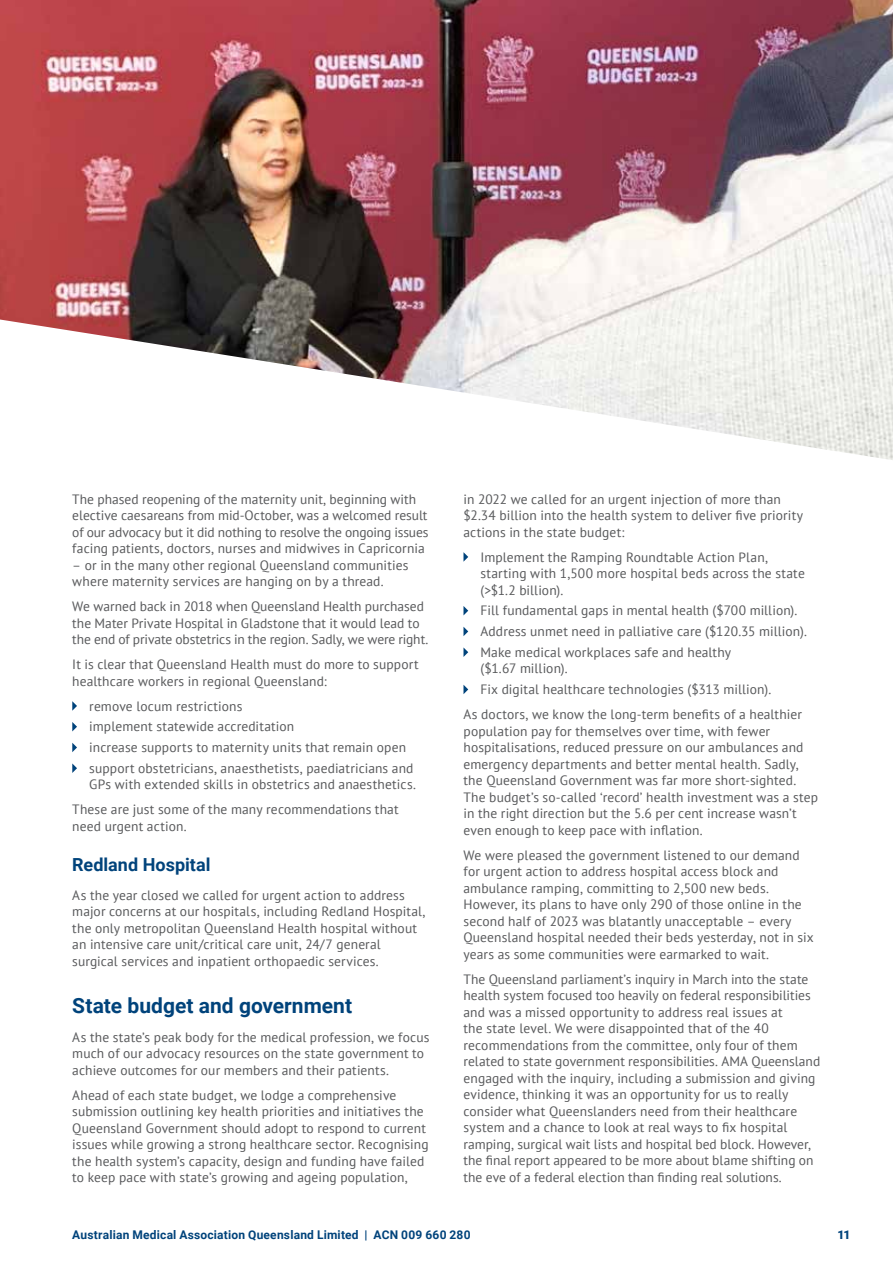
<style>
.page{position:relative;width:893px;height:1263px;background:#fff}
.page>*{position:absolute;margin:0;border:0;box-sizing:border-box;transform-origin:0 0}
.t1{font:700 21px "Roboto";color:#00437b}
.t2{font:700 18px "Roboto";color:#00437b}
.t3{font:13.5px/16.5px "PT Sans";letter-spacing:.01em;color:#58595b}
.t4{font:700 12px "Roboto";letter-spacing:.015em;color:#00437b}
.t5{font:900 12px "Roboto";color:#00437b}
</style>
<div class="page">
<img style="left:0;top:0;width:893px;height:460px">
<svg style="left:72px;top:701px;width:5px;height:10px"></svg>
<svg style="left:72px;top:722px;width:5px;height:9px"></svg>
<svg style="left:72px;top:743px;width:5px;height:9px"></svg>
<svg style="left:72px;top:763px;width:5px;height:10px"></svg>
<svg style="left:463px;top:552px;width:5px;height:10px"></svg>
<svg style="left:463px;top:606px;width:5px;height:9px"></svg>
<svg style="left:463px;top:627px;width:5px;height:9px"></svg>
<svg style="left:463px;top:647px;width:5px;height:10px"></svg>
<svg style="left:463px;top:685px;width:5px;height:9px"></svg>
<p class="t3" style="left:72px;top:490px;width:358px">The phased reopening of the maternity unit, beginning with elective caesareans from mid-October, was a welcomed result of our advocacy but it did nothing to resolve the ongoing issues facing patients, doctors, nurses and midwives in Capricornia</p>
<p class="t3" style="left:72px;top:556px;width:338px">– or in the many other regional Queensland communities where maternity services are hanging on by a thread.</p>
<p class="t3" style="left:72px;top:598px;width:358px">We warned back in 2018 when Queensland Health purchased the Mater Private Hospital in Gladstone that it would lead to the end of private obstetrics in the region. Sadly, we were right.</p>
<p class="t3" style="left:72px;top:656px;width:348px">It is clear that Queensland Health must do more to support healthcare workers in regional Queensland:</p>
<p class="t3" style="left:89px;top:695px;width:326px;line-height:20.7px">remove locum restrictions<br>implement statewide accreditation<br>increase supports to maternity units that remain open support obstetricians, anaesthetists, paediatricians and</p>
<p class="t3" style="left:72px;top:772px;width:345px;line-height:25px;text-indent:17px">GPs with extended skills in obstetrics and anaesthetics.<br>These are just some of the many recommendations that</p>
<p class="t3" style="left:72px;top:818px;width:116px">need urgent action.</p>
<h2 class="t2" style="left:72px;top:851px;width:140px">Redland Hospital</h2>
<p class="t3" style="left:72px;top:886px;width:355px">As the year closed we called for urgent action to address major concerns at our hospitals, including Redland Hospital, the only metropolitan Queensland Health hospital without an intensive care unit/critical care unit, 24/7 general surgical services and inpatient orthopaedic services.</p>
<h1 class="t1" style="left:72px;top:990px;width:281px">State budget and government</h1>
<p class="t3" style="left:72px;top:1028px;width:359px">As the state’s peak body for the medical profession, we focus much of our advocacy resources on the state government to achieve outcomes for our members and their patients.</p>
<p class="t3" style="left:72px;top:1086px;width:358px">Ahead of each state budget, we lodge a comprehensive submission outlining key health priorities and initiatives the Queensland Government should adopt to respond to current issues while growing a strong healthcare sector. Recognising the health system’s capacity, design and funding have failed to keep pace with state’s growing and ageing population,</p>
<p class="t3" style="left:463px;top:490px;width:341px">in 2022 we called for an urgent injection of more than $2.34 billion into the health system to deliver five priority actions in the state budget:</p>
<p class="t3" style="left:480px;top:548px;width:326px">Implement the Ramping Roundtable Action Plan, starting with 1,500 more hospital beds across the state (&gt;$1.2 billion).</p>
<p class="t3" style="left:480px;top:600px;width:328px;line-height:20.7px">Fill fundamental gaps in mental health ($700 million).<br>Address unmet need in palliative care ($120.35 million).<br>Make medical workplaces safe and healthy</p>
<p class="t3" style="left:480px;top:658px;width:292px;line-height:20.7px">($1.67 million).<br>Fix digital healthcare technologies ($313 million).</p>
<p class="t3" style="left:463px;top:706px;width:356px">As doctors, we know the long-term benefits of a healthier population pay for themselves over time, with fewer hospitalisations, reduced pressure on our ambulances and emergency departments and better mental health. Sadly, the Queensland Government was far more short-sighted.<br>The budget’s so-called ‘record’ health investment was a step in the right direction but the 5.6 per cent increase wasn’t even enough to keep pace with inflation.</p>
<p class="t3" style="left:463px;top:846px;width:352px">We were pleased the government listened to our demand for urgent action to address hospital access block and ambulance ramping, committing to 2,500 new beds.<br>However, its plans to have only 290 of those online in the second half of 2023 was blatantly unacceptable – every Queensland hospital needed their beds yesterday, not in six years as some communities were earmarked to wait.</p>
<p class="t3" style="left:463px;top:970px;width:358px">The Queensland parliament’s inquiry in March into the state health system focused too heavily on federal responsibilities and was a missed opportunity to address real issues at<br>the state level. We were disappointed that of the 40 recommendations from the committee, only four of them related to state government responsibilities. AMA Queensland engaged with the inquiry, including a submission and giving evidence, thinking it was an opportunity for us to really consider what Queenslanders need from their healthcare system and a chance to look at real ways to fix hospital ramping, surgical wait lists and hospital bed block. However, the final report appeared to be more about blame shifting on the eve of a federal election than finding real solutions.</p>
<p class="t4" style="left:72px;top:1226px;width:400px">Australian Medical Association Queensland Limited | ACN 009 660 280</p>
<p class="t5" style="left:837px;top:1226px;width:15px">11</p>
</div>
